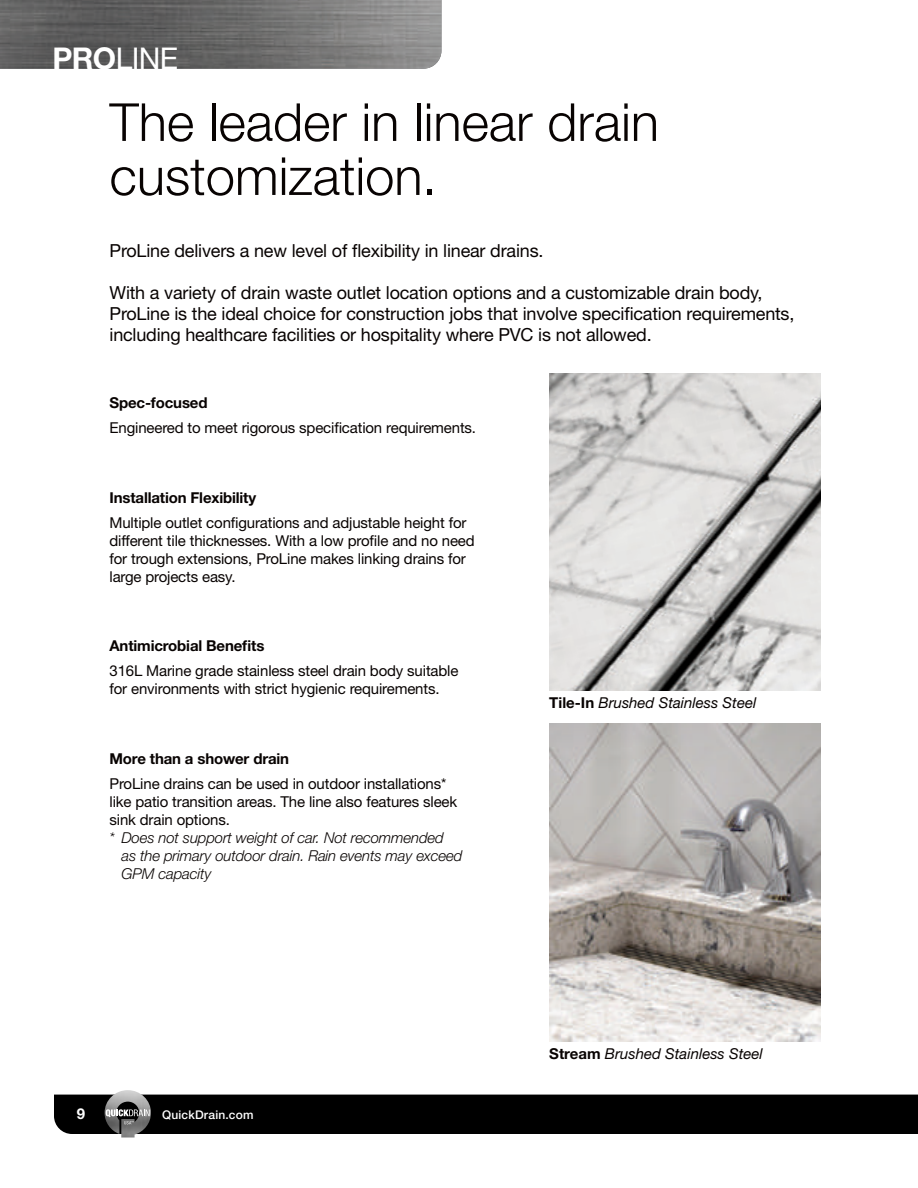
<style>
.page{position:relative;width:918px;height:1188px;background:#fff}
.page>*{position:absolute;margin:0;border:0;box-sizing:border-box;transform-origin:0 0}
.t1{font:300 52.5px/54px "Helvetica Neue LT Std";color:#080302}
.t2{font:30px "Helvetica Neue LT Std";color:#fff}
.t3{font:18px/21px "Helvetica Neue LT Std";letter-spacing:-.01em;color:#080302}
.t4{font:15px/18px "Helvetica Neue LT Std";letter-spacing:-.01em;color:#080302}
.t5{font:italic 300 15px/18px "Helvetica Neue LT Std";letter-spacing:-.01em;color:#080302}
.t6{font:700 15px "Helvetica Neue LT Std";letter-spacing:-.01em;color:#080302}
.t7{font:italic 15px "Helvetica Neue LT Std";color:#080302}
.t8{font:700 15px "Helvetica Neue LT Std";color:#fff}
.t9{font:500 12px "Helvetica Neue LT Std";letter-spacing:.015em;color:#fff}
.s1{font-weight:700}
.s2{font-weight:700;font-style:normal}
</style>
<div class="page">
<img style="left:105px;top:1090px;width:46px;height:48px">
<div style="left:54px;top:1095px;width:864px;height:39px;background:#000"></div>
<img style="left:0;top:0;width:441px;height:69px">
<img style="left:549px;top:374px;width:272px;height:317px">
<img style="left:549px;top:724px;width:272px;height:317px">
<h2 class="t2" style="left:52px;top:41px;width:127px"><span class="s1">PRO</span>LINE</h2>
<h1 class="t1" style="left:110px;top:94px;width:551px">The leader in linear drain customization.</h1>
<p class="t3" style="left:110px;top:240px;width:436px">ProLine delivers a new level of flexibility in linear drains.</p>
<p class="t3" style="left:110px;top:282px;width:686px">With a variety of drain waste outlet location options and a customizable drain body,<br>ProLine is the ideal choice for construction jobs that involve specification requirements, including healthcare facilities or hospitality where PVC is not allowed.</p>
<p class="t6" style="left:110px;top:394px;width:100px">Spec-focused</p>
<p class="t4" style="left:110px;top:419px;width:368px">Engineered to meet rigorous specification requirements.</p>
<p class="t6" style="left:110px;top:488px;width:148px">Installation Flexibility</p>
<p class="t4" style="left:110px;top:513px;width:367px">Multiple outlet configurations and adjustable height for different tile thicknesses. With a low profile and no need for trough extensions, ProLine makes linking drains for large projects easy.</p>
<p class="t6" style="left:110px;top:637px;width:156px">Antimicrobial Benefits</p>
<p class="t4" style="left:110px;top:662px;width:350px">316L Marine grade stainless steel drain body suitable for environments with strict hygienic requirements.</p>
<p class="t6" style="left:110px;top:749px;width:181px">More than a shower drain</p>
<p class="t4" style="left:110px;top:774px;width:349px">ProLine drains can be used in outdoor installations* like patio transition areas. The line also features sleek sink drain options.</p>
<p class="t5" style="left:122px;top:828px;width:342px;text-indent:-12px">* Does not support weight of car. Not recommended as the primary outdoor drain. Rain events may exceed<br>GPM capacity</p>
<p class="t8" style="left:77px;top:1104px;width:10px">9</p>
<p class="t9" style="left:162px;top:1107px;width:93px">QuickDrain.com</p>
<p class="t7" style="left:549px;top:694px;width:209px"><span class="s2">Tile-In</span> Brushed Stainless Steel</p>
<p class="t7" style="left:549px;top:1045px;width:215px"><span class="s2">Stream</span> Brushed Stainless Steel</p>
</div>
